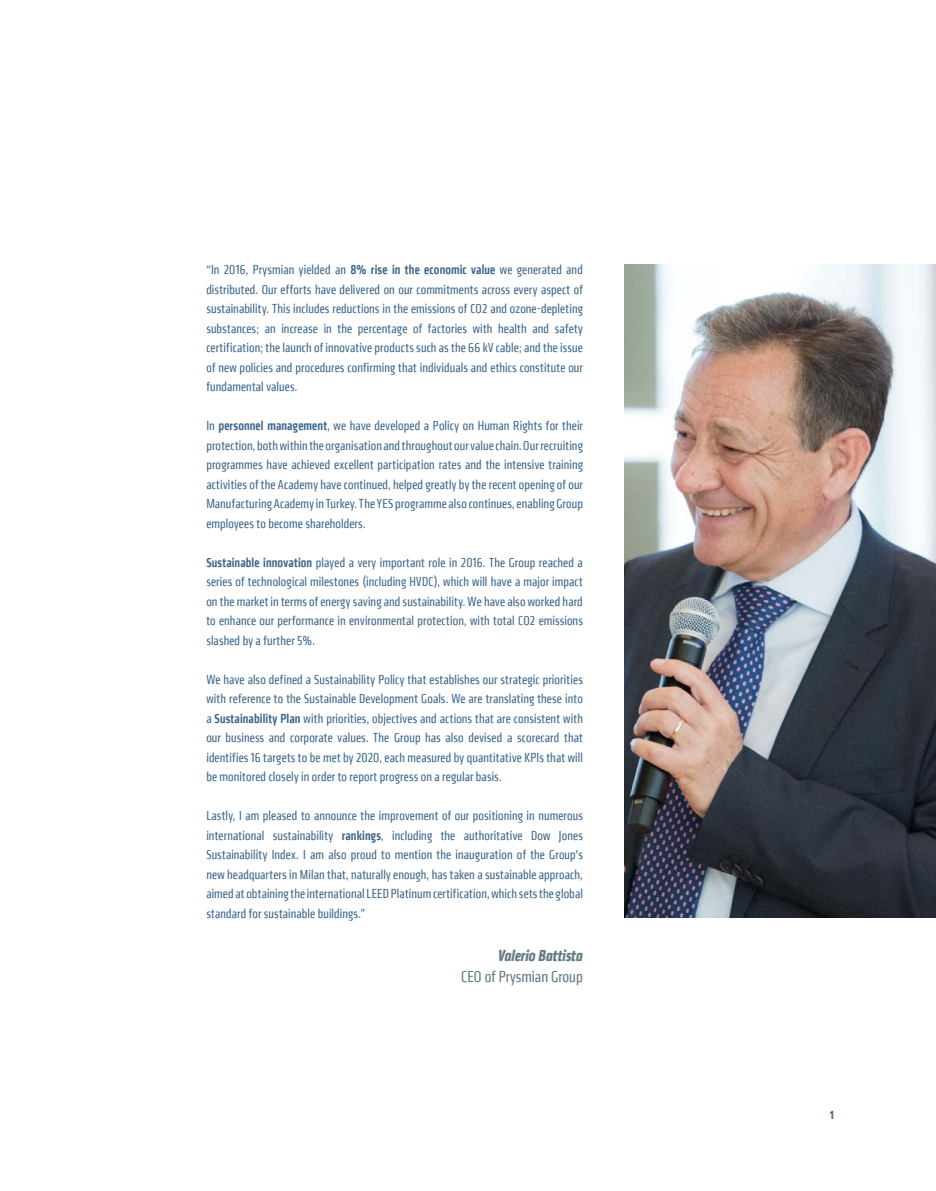
<style>
.page{position:relative;width:936px;height:1191px;background:#fff}
.page>*{position:absolute;margin:0;border:0;box-sizing:border-box;transform-origin:0 0}
.t1{font:condensed 16.5px "Klavika CH";color:#647a84}
.t2{font:italic 700 condensed 16.5px "Klavika CH";color:#647a84}
.t3{font:condensed 13.5px/19.5px "Klavika CH";letter-spacing:.01em;color:#3d668b;text-align:justify}
.t4{font:700 condensed 12px "Klavika CH";color:#3d668b}
.s1{font-weight:500}
</style>
<div class="page">
<img style="left:625px;top:264px;width:310px;height:653px">
<p class="t3" style="left:206px;top:260px;width:378px">“In 2016, Prysmian yielded an <span class="s1">8% rise in the economic value</span> we generated and distributed. Our efforts have delivered on our commitments across every aspect of sustainability. This includes reductions in the emissions of CO2 and ozone-depleting substances; an increase in the percentage of factories with health and safety certification; the launch of innovative products such as the 66 kV cable; and the issue of new policies and procedures confirming that individuals and ethics constitute our fundamental values.</p>
<p class="t3" style="left:206px;top:416px;width:378px">In <span class="s1">personnel management</span>, we have developed a Policy on Human Rights for their protection, both within the organisation and throughout our value chain. Our recruiting programmes have achieved excellent participation rates and the intensive training activities of the Academy have continued, helped greatly by the recent opening of our Manufacturing Academy in Turkey. The YES programme also continues, enabling Group employees to become shareholders.</p>
<p class="t3" style="left:206px;top:552px;width:378px"><span class="s1">Sustainable innovation</span> played a very important role in 2016. The Group reached a series of technological milestones (including HVDC), which will have a major impact on the market in terms of energy saving and sustainability. We have also worked hard to enhance our performance in environmental protection, with total CO2 emissions slashed by a further 5%.</p>
<p class="t3" style="left:206px;top:669px;width:378px">We have also defined a Sustainability Policy that establishes our strategic priorities with reference to the Sustainable Development Goals. We are translating these into a <span class="s1">Sustainability Plan</span> with priorities, objectives and actions that are consistent with our business and corporate values. The Group has also devised a scorecard that identifies 16 targets to be met by 2020, each measured by quantitative KPIs that will be monitored closely in order to report progress on a regular basis.</p>
<p class="t3" style="left:206px;top:806px;width:378px">Lastly, I am pleased to announce the improvement of our positioning in numerous international sustainability <span class="s1">rankings</span>, including the authoritative Dow Jones Sustainability Index. I am also proud to mention the inauguration of the Group's new headquarters in Milan that, naturally enough, has taken a sustainable approach, aimed at obtaining the international LEED Platinum certification, which sets the global standard for sustainable buildings.”</p>
<p class="t2" style="left:498px;top:944px;width:86px">Valerio Battista</p>
<p class="t1" style="left:461px;top:966px;width:123px">CEO of Prysmian Group</p>
<p class="t4" style="left:829px;top:1107px;width:6px">1</p>
</div>
